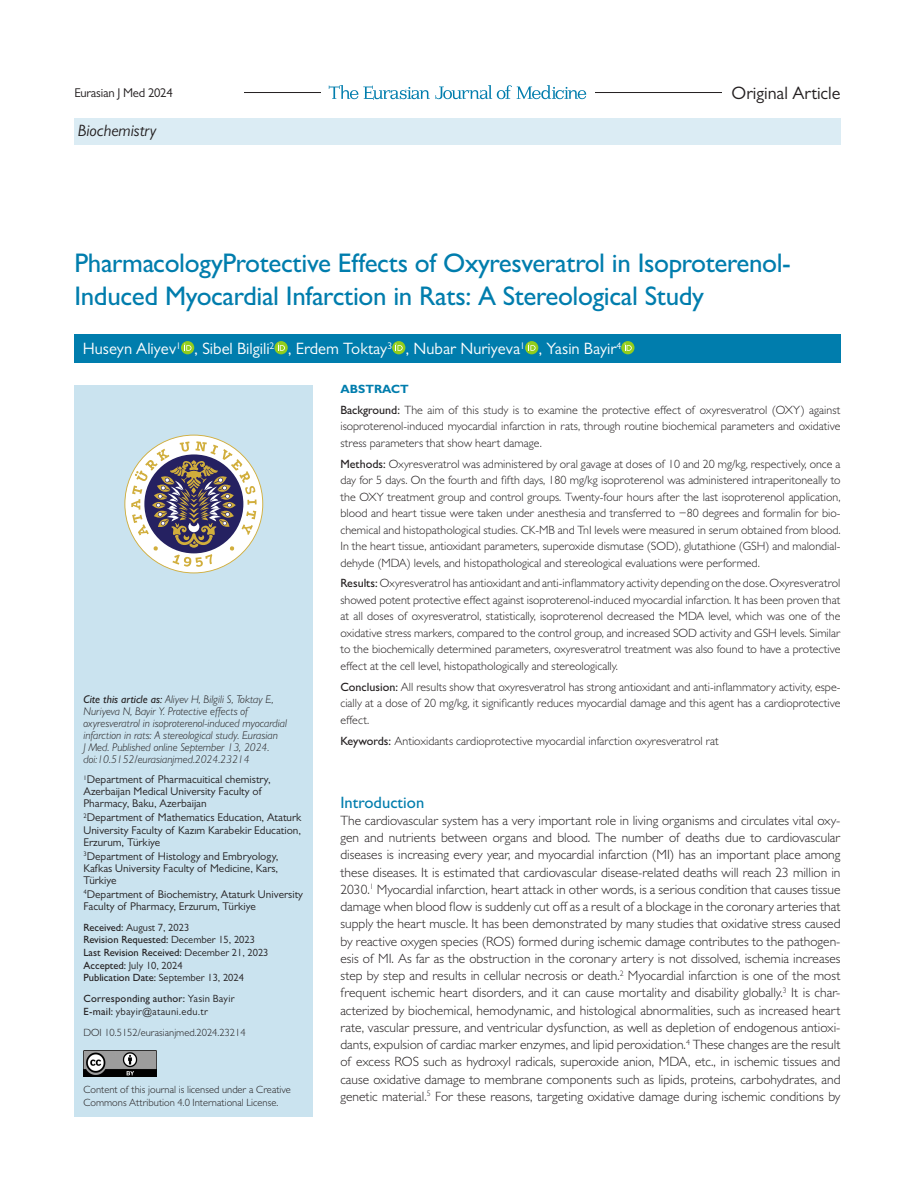
<style>
.page{position:relative;width:915px;height:1191px;background:#fff}
.page>*{position:absolute;margin:0;border:0;box-sizing:border-box;transform-origin:0 0}
.t1{font:500 27px/32.4px "Gill Sans MT Pro";letter-spacing:-.015em;color:#007dad}
.t2{font:18px "Gill Sans MT Pro";color:#231f20}
.t3{font:16.5px "Gill Sans MT Pro";color:#fff}
.t4{font:500 16.5px "Gill Sans MT Pro";color:#007dad}
.t5{font:italic 16.5px "Gill Sans MT Pro";color:#231f20}
.t6{font:300 13.5px/17.2px "Gill Sans MT Pro";color:#231f20;text-align:justify}
.t7{font:12.75px "Gill Sans MT Pro";letter-spacing:-.02em;color:#231f20}
.t8{font:300 12px/16.5px "Gill Sans MT Pro";color:#231f20;text-align:justify}
.t9{font:11.25px/12px "Gill Sans MT Pro";color:#231f20}
.t10{font:italic 300 11.25px/12px "Gill Sans MT Pro";color:#231f20}
.t11{font:500 10.5px/12.6px "Gill Sans MT Pro";color:#231f20}
.t12{font:300 10.5px/12.6px "Gill Sans MT Pro";color:#231f20}
.t13{font:10.5px/12.6px "Gill Sans MT Pro";letter-spacing:.025em;color:#231f20}
.s1{font-weight:500}
.s2{font-weight:400}
.s3{font-weight:700;color:#007dad}
</style>
<div class="page">
<hr style="left:74px;top:92px;width:766px;height:1px;background:#231f20">
<div style="left:74px;top:385px;width:239px;height:731px;background:#cae3ef"></div>
<svg style="left:124px;top:434px;width:139px;height:139px"></svg>
<div style="left:321px;top:80px;width:273px;height:25px;background:#fff"></div>
<svg style="left:328px;top:85px;width:101px;height:15px"></svg>
<svg style="left:435px;top:85px;width:151px;height:14px"></svg>
<div style="left:74px;top:334px;width:766px;height:28px;background:#007dad"></div>
<svg style="left:181px;top:341px;width:13px;height:13px"></svg>
<svg style="left:184px;top:343px;width:7px;height:8px"></svg>
<svg style="left:274px;top:341px;width:13px;height:13px"></svg>
<svg style="left:278px;top:343px;width:7px;height:8px"></svg>
<svg style="left:392px;top:341px;width:13px;height:13px"></svg>
<svg style="left:395px;top:343px;width:7px;height:8px"></svg>
<svg style="left:525px;top:341px;width:13px;height:13px"></svg>
<svg style="left:528px;top:343px;width:7px;height:8px"></svg>
<svg style="left:621px;top:341px;width:13px;height:13px"></svg>
<svg style="left:624px;top:343px;width:7px;height:8px"></svg>
<div style="left:74px;top:86px;width:170px;height:11px;background:#fff"></div>
<div style="left:721px;top:89px;width:119px;height:9px;background:#fff"></div>
<div style="left:74px;top:118px;width:766px;height:27px;background:#dbecf4"></div>
<img style="left:83px;top:1051px;width:74px;height:25px">
<p class="t7" style="left:74px;top:85px;width:100px">Eurasian J Med 2024</p>
<h3 class="t5" style="left:78px;top:121px;width:80px">Biochemistry</h3>
<h2 class="t2" style="left:731px;top:82px;width:110px">Original Article</h2>
<h1 class="t1" style="left:74px;top:246px;width:717px">PharmacologyProtective Effects of Oxyresveratrol in Isoproterenol-<br>Induced Myocardial Infarction in Rats: A Stereological Study</h1>
<h3 class="t3" style="left:83px;top:339px;width:540px">Huseyn Aliyev<sup>1</sup> , Sibel Bilgili<sup>2</sup> , Erdem Toktay<sup>3</sup> , Nubar Nuriyeva<sup>1</sup> , Yasin Bayir<sup>4</sup></h3>
<p class="t10" style="left:83px;top:693px;width:205px"><span class="s1">Cite this article as:</span> Aliyev H, Bilgili S, Toktay E, Nuriyeva N, Bayir Y. Protective effects of oxyresveratrol in isoproterenol-induced myocardial infarction in rats: A stereological study. Eurasian<br>J Med. Published online September 13, 2024. doi:10.5152/eurasianjmed.2024.23214</p>
<p class="t9" style="left:83px;top:773px;width:189px"><sup>1</sup>Department of Pharmacuitical chemistry,<br>Azerbaijan Medical University Faculty of<br>Pharmacy, Baku, Azerbaijan</p>
<p class="t9" style="left:83px;top:811px;width:219px;text-align:justify"><sup>2</sup>Department of Mathematics Education, Ataturk University Faculty of Kazım Karabekir Education, Erzurum, Türkiye</p>
<p class="t9" style="left:83px;top:849px;width:196px;text-align:justify"><sup>3</sup>Department of Histology and Embryology, Kafkas University Faculty of Medicine, Kars, Türkiye</p>
<p class="t9" style="left:83px;top:888px;width:221px"><sup>4</sup>Department of Biochemistry, Ataturk University<br>Faculty of Pharmacy, Erzurum, Türkiye</p>
<p class="t11" style="left:83px;top:921px;width:186px">Received: <span class="s2">August 7, 2023<br></span>Revision Requested: <span class="s2">December 15, 2023<br></span>Last Revision Received: <span class="s2">December 21, 2023<br></span>Accepted: <span class="s2">July 10, 2024<br></span>Publication Date: <span class="s2">September 13, 2024</span></p>
<p class="t13" style="left:83px;top:992px;width:153px"><span class="s1">Corresponding author:</span> Yasin Bayir<br><span class="s1">E-mail:</span> ybayir@atauni.edu.tr</p>
<p class="t12" style="left:83px;top:1026px;width:164px">DOI 10.5152/eurasianjmed.2024.23214</p>
<p class="t12" style="left:83px;top:1083px;width:209px">Content of this journal is licensed under a Creative<br>Commons Attribution 4.0 International License.</p>
<p class="t8" style="left:340px;top:378px;width:501px;line-height:20.7px"><span class="s3">ABSTRACT<br></span><span class="s1">Background:</span> The aim of this study is to examine the protective effect of oxyresveratrol (OXY) against</p>
<p class="t8" style="left:340px;top:418px;width:501px">isoproterenol-induced myocardial infarction in rats, through routine biochemical parameters and oxidative stress parameters that show heart damage.</p>
<p class="t8" style="left:340px;top:455px;width:501px"><span class="s1">Methods:</span> Oxyresveratrol was administered by oral gavage at doses of 10 and 20 mg/kg, respectively, once a day for 5 days. On the fourth and fifth days, 180 mg/kg isoproterenol was administered intraperitoneally to the OXY treatment group and control groups. Twenty-four hours after the last isoproterenol application, blood and heart tissue were taken under anesthesia and transferred to −80 degrees and formalin for bio&shy;chemical and histopathological studies. CK-MB and TnI levels were measured in serum obtained from blood.<br>In the heart tissue, antioxidant parameters, superoxide dismutase (SOD), glutathione (GSH) and malondial&shy;dehyde (MDA) levels, and histopathological and stereological evaluations were performed.</p>
<p class="t8" style="left:340px;top:575px;width:501px"><span class="s1">Results:</span> Oxyresveratrol has antioxidant and anti-inflammatory activity depending on the dose. Oxyresveratrol showed potent protective effect against isoproterenol-induced myocardial infarction. It has been proven that at all doses of oxyresveratrol, statistically, isoproterenol decreased the MDA level, which was one of the oxidative stress markers, compared to the control group, and increased SOD activity and GSH levels. Similar to the biochemically determined parameters, oxyresveratrol treatment was also found to have a protective effect at the cell level, histopathologically and stereologically.</p>
<p class="t8" style="left:340px;top:678px;width:501px"><span class="s1">Conclusion:</span> All results show that oxyresveratrol has strong antioxidant and anti-inflammatory activity, espe&shy;cially at a dose of 20 mg/kg, it significantly reduces myocardial damage and this agent has a cardioprotective effect.</p>
<p class="t8" style="left:340px;top:732px;width:380px"><span class="s1">Keywords:</span> Antioxidants cardioprotective myocardial infarction oxyresveratrol rat</p>
<h3 class="t4" style="left:340px;top:792px;width:85px">Introduction</h3>
<p class="t6" style="left:340px;top:811px;width:501px">The cardiovascular system has a very important role in living organisms and circulates vital oxy&shy;gen and nutrients between organs and blood. The number of deaths due to cardiovascular diseases is increasing every year, and myocardial infarction (MI) has an important place among these diseases. It is estimated that cardiovascular disease-related deaths will reach 23 million in 2030.<sup>1</sup> Myocardial infarction, heart attack in other words, is a serious condition that causes tissue damage when blood flow is suddenly cut off as a result of a blockage in the coronary arteries that supply the heart muscle. It has been demonstrated by many studies that oxidative stress caused by reactive oxygen species (ROS) formed during ischemic damage contributes to the pathogen&shy;esis of MI. As far as the obstruction in the coronary artery is not dissolved, ischemia increases step by step and results in cellular necrosis or death.<sup>2</sup> Myocardial infarction is one of the most frequent ischemic heart disorders, and it can cause mortality and disability globally.<sup>3</sup> It is char&shy;acterized by biochemical, hemodynamic, and histological abnormalities, such as increased heart rate, vascular pressure, and ventricular dysfunction, as well as depletion of endogenous antioxi&shy;dants, expulsion of cardiac marker enzymes, and lipid peroxidation.<sup>4</sup> These changes are the result of excess ROS such as hydroxyl radicals, superoxide anion, MDA, etc., in ischemic tissues and cause oxidative damage to membrane components such as lipids, proteins, carbohydrates, and genetic material.<sup>5</sup> For these reasons, targeting oxidative damage during ischemic conditions by</p>
</div>
